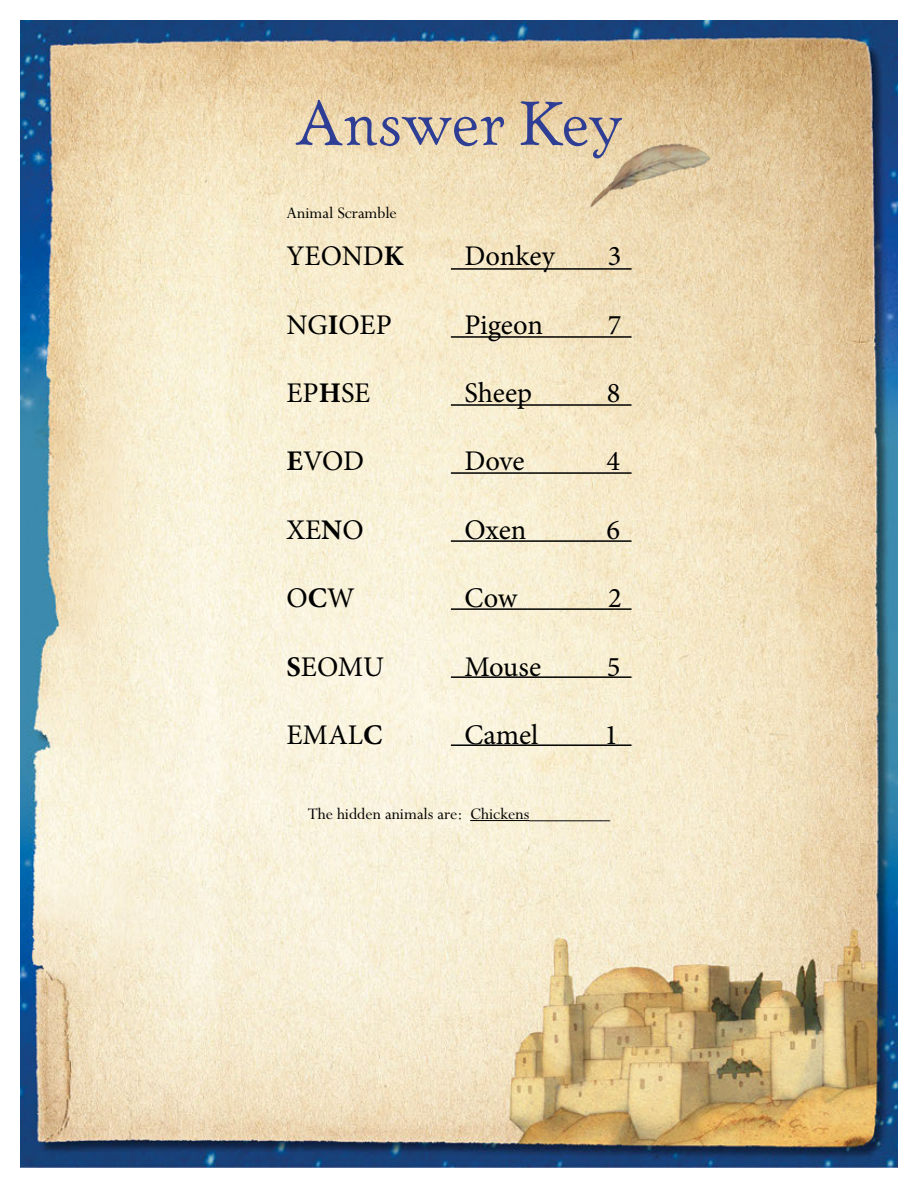
<style>
.page{position:relative;width:918px;height:1188px;background:#fff}
.page>*{position:absolute;margin:0;border:0;box-sizing:border-box;transform-origin:0 0}
.t1{font:66px "Artcraft Rgl";color:#2f3e95}
.t2{font:28.5px "Minion Pro";letter-spacing:-.005em;color:#000}
.t3{font:18px "Perpetua";color:#000}
.s1{font-weight:700}
</style>
<div class="page">
<img style="left:20px;top:20px;width:878px;height:1147px">
<hr style="left:451px;top:268px;width:181px;height:2px;background:#000">
<hr style="left:451px;top:336px;width:181px;height:2px;background:#000">
<hr style="left:451px;top:404px;width:181px;height:2px;background:#000">
<hr style="left:451px;top:472px;width:181px;height:2px;background:#000">
<hr style="left:451px;top:540px;width:181px;height:2px;background:#000">
<hr style="left:451px;top:608px;width:181px;height:2px;background:#000">
<hr style="left:451px;top:676px;width:181px;height:2px;background:#000">
<hr style="left:451px;top:744px;width:181px;height:2px;background:#000">
<hr style="left:470px;top:820px;width:59px;height:1px;background:#000">
<img style="left:575px;top:105px;width:146px;height:153px">
<h1 class="t1" style="left:296px;top:79px;width:328px">Answer Key</h1>
<p class="t3" style="left:286px;top:204px;width:112px">Animal Scramble</p>
<p class="t2" style="left:286px;top:237px;width:119px">YEOND<span class="s1">K</span></p>
<p class="t2" style="left:464px;top:237px;width:92px">Donkey</p>
<p class="t2" style="left:608px;top:237px;width:15px">3</p>
<p class="t2" style="left:286px;top:305px;width:107px">NG<span class="s1">I</span>OEP</p>
<p class="t2" style="left:464px;top:305px;width:80px">Pigeon</p>
<p class="t2" style="left:608px;top:305px;width:15px">7</p>
<p class="t2" style="left:286px;top:374px;width:85px">EP<span class="s1">H</span>SE</p>
<p class="t2" style="left:464px;top:374px;width:69px">Sheep</p>
<p class="t2" style="left:607px;top:374px;width:15px">8</p>
<p class="t2" style="left:286px;top:442px;width:79px"><span class="s1">E</span>VOD</p>
<p class="t2" style="left:464px;top:442px;width:62px">Dove</p>
<p class="t2" style="left:606px;top:442px;width:15px">4</p>
<p class="t2" style="left:286px;top:511px;width:79px">XE<span class="s1">N</span>O</p>
<p class="t2" style="left:464px;top:511px;width:64px">Oxen</p>
<p class="t2" style="left:606px;top:511px;width:15px">6</p>
<p class="t2" style="left:286px;top:579px;width:70px">O<span class="s1">C</span>W</p>
<p class="t2" style="left:464px;top:579px;width:54px">Cow</p>
<p class="t2" style="left:608px;top:579px;width:15px">2</p>
<p class="t2" style="left:286px;top:647px;width:99px"><span class="s1">S</span>EOMU</p>
<p class="t2" style="left:464px;top:647px;width:78px">Mouse</p>
<p class="t2" style="left:607px;top:647px;width:15px">5</p>
<p class="t2" style="left:286px;top:716px;width:97px">EMAL<span class="s1">C</span></p>
<p class="t2" style="left:464px;top:716px;width:75px">Camel</p>
<p class="t2" style="left:604px;top:716px;width:15px">1</p>
<p class="t3" style="left:308px;top:804px;width:304px">The hidden animals are: Chickens_________</p>
</div>
